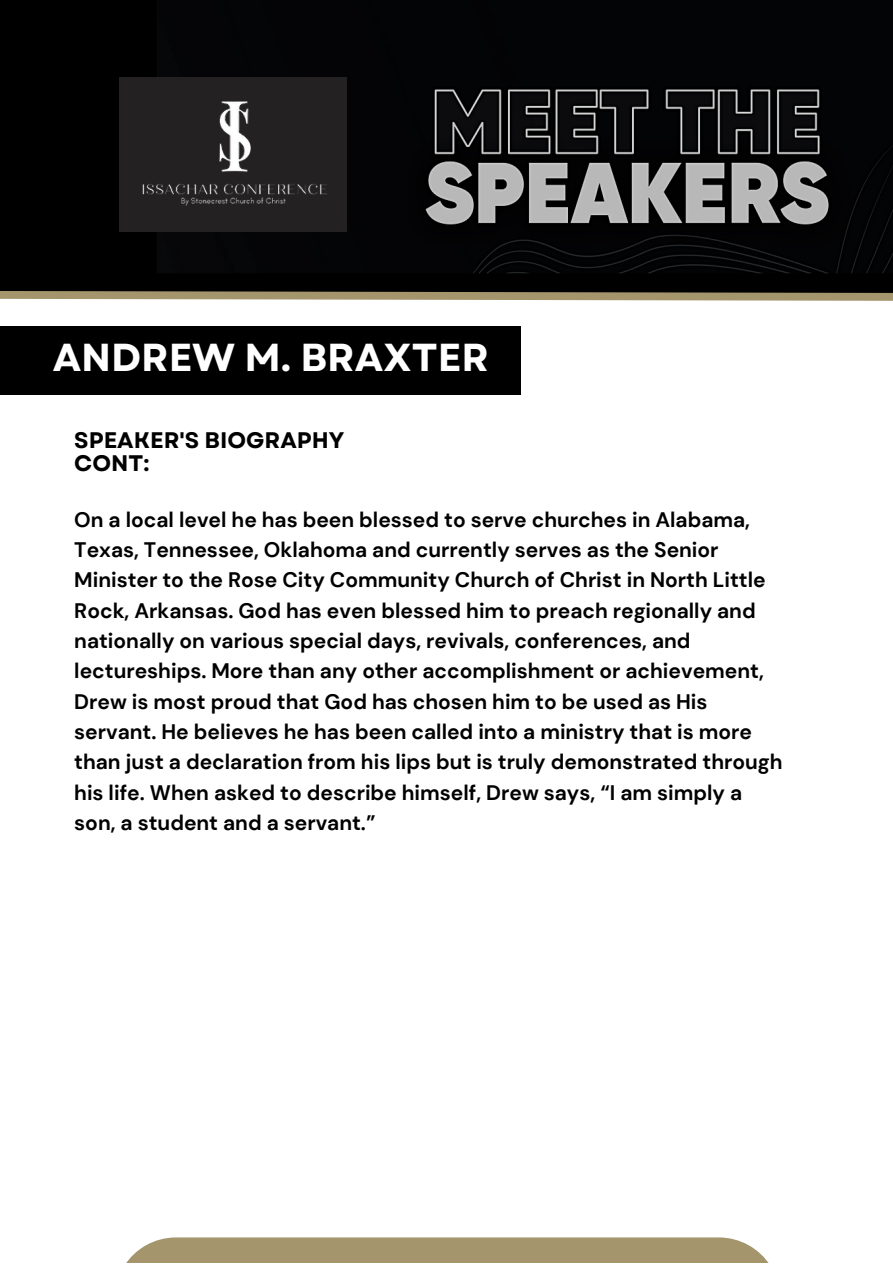
<style>
.page{position:relative;width:893px;height:1264px;background:#fff}
.page>*{position:absolute;margin:0;border:0;box-sizing:border-box;transform-origin:0 0}
.t1{font:700 39px "Garet";color:#fff}
.t2{font:700 22.5px/22.5px "Garet";color:#000}
.t3{font:700 21px/30.3px "DM Sans";color:#000}
</style>
<div class="page">
<div style="left:89px;top:1237px;width:716px;height:25px;background:#a4956d"></div>
<div style="left:0;top:0;width:892px;height:297px;background:#000"></div>
<img style="left:157px;top:89px;width:735px;height:185px">
<div style="left:120px;top:77px;width:227px;height:155px;background:#232121"></div>
<img style="left:119px;top:89px;width:237px;height:133px">
<svg style="left:0;top:291px;width:892px;height:10px;background:#9e9273"></svg>
<div style="left:0;top:326px;width:520px;height:69px;background:#000"></div>
<h1 class="t1" style="left:53px;top:329px;width:437px">ANDREW M. BRAXTER</h1>
<p class="t2" style="left:74px;top:429px;width:271px">SPEAKER'S BIOGRAPHY<br>CONT:</p>
<p class="t3" style="left:74px;top:504px;width:709px">On a local level he has been blessed to serve churches in Alabama, Texas, Tennessee, Oklahoma and currently serves as the Senior Minister to the Rose City Community Church of Christ in North Little Rock, Arkansas. God has even blessed him to preach regionally and nationally on various special days, revivals, conferences, and lectureships. More than any other accomplishment or achievement, Drew is most proud that God has chosen him to be used as His servant. He believes he has been called into a ministry that is more than just a declaration from his lips but is truly demonstrated through his life. When asked to describe himself, Drew says, “I am simply a son, a student and a servant.”</p>
</div>
